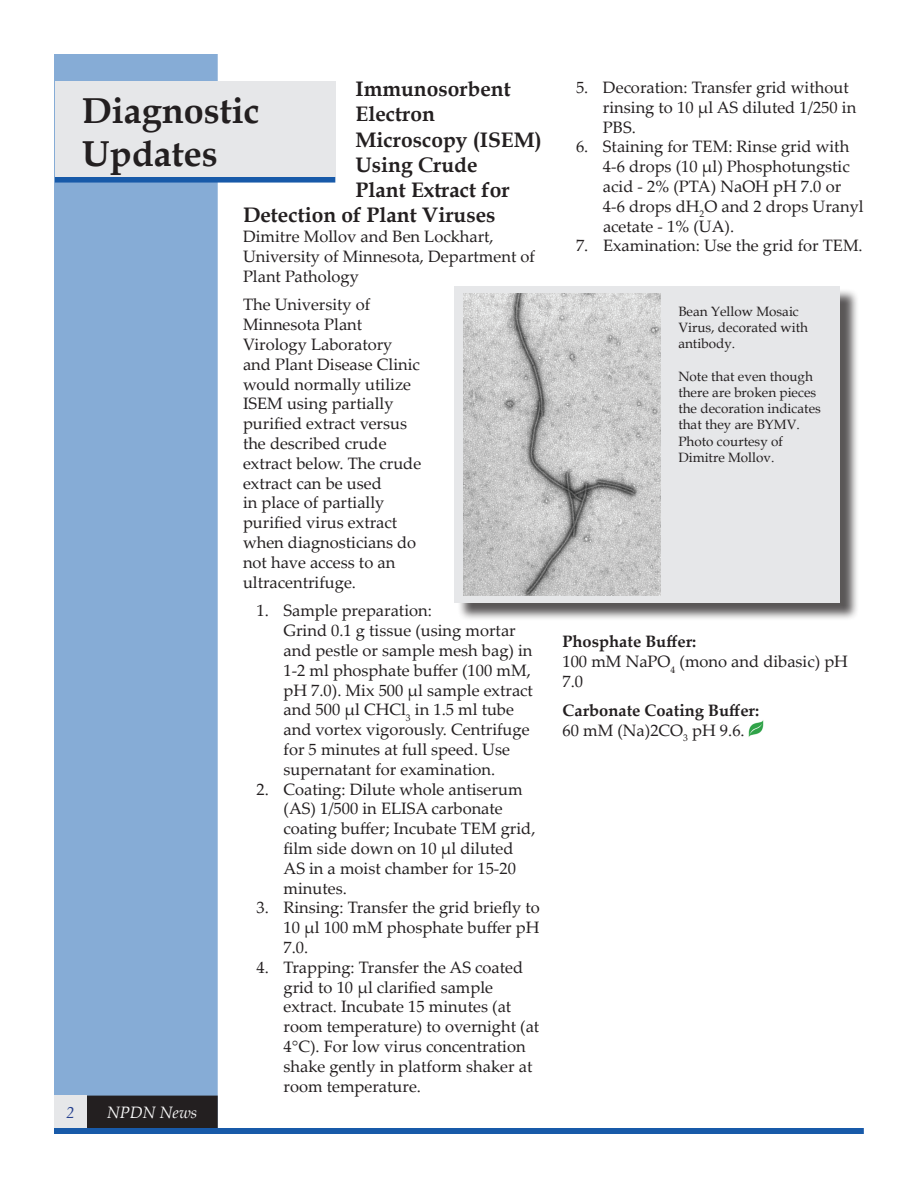
<style>
.page{position:relative;width:918px;height:1188px;background:#fff}
.page>*{position:absolute;margin:0;border:0;box-sizing:border-box;transform-origin:0 0}
.t1{font:700 36px/43.2px "Book Antiqua";color:#231f20}
.t2{font:700 21px "Book Antiqua";color:#231f20}
.t3{font:16.5px/19.8px "Palatino Linotype";color:#231f20}
.t4{font:700 16.5px/19.8px "Palatino Linotype";color:#231f20}
.t5{font:italic 16.5px "Palatino Linotype";color:#fafafa}
.t6{font:italic 16.5px "Palatino Linotype";color:#253f8e}
.t7{font:13.5px/16.2px "Book Antiqua";color:#231f20}
.s1{font-weight:700}
.s2{font-weight:400}
</style>
<div class="page">
<div style="left:54px;top:54px;width:164px;height:1074px;background:#86acd6;border:2px solid #86acd6"></div>
<div style="left:54px;top:1128px;width:810px;height:6px;background:#185aa9"></div>
<div style="left:55px;top:1096px;width:162px;height:31px;background:#231f20"></div>
<div style="left:54px;top:1096px;width:164px;height:32px;border:2px solid #231f20"></div>
<div style="left:54px;top:1096px;width:33px;height:32px;background:#e6e7e9"></div>
<img style="left:749px;top:720px;width:14px;height:17px">
<div style="left:55px;top:177px;width:280px;height:6px;background:#185aa9"></div>
<div style="left:55px;top:81px;width:280px;height:96px;background:#e6e7e9"></div>
<div style="left:457px;top:288px;width:402px;height:333px;background:#231f20;opacity:.75"></div>
<div style="left:454px;top:286px;width:386px;height:317px;background:#e6e7e9"></div>
<img style="left:463px;top:294px;width:197px;height:301px">
<p class="t2" style="left:356px;top:75px;width:157px">Immunosorbent</p>
<p class="t2" style="left:356px;top:100px;width:81px">Electron</p>
<p class="t2" style="left:356px;top:125px;width:188px">Microscopy (ISEM)</p>
<p class="t2" style="left:356px;top:150px;width:123px">Using Crude</p>
<p class="t2" style="left:356px;top:176px;width:155px">Plant Extract for</p>
<p class="t2" style="left:243px;top:201px;width:254px">Detection of Plant Viruses</p>
<p class="t3" style="left:243px;top:226px;width:294px">Dimitre Mollov and Ben Lockhart,<br>University of Minnesota, Department of<br>Plant Pathology</p>
<p class="t3" style="left:243px;top:294px;width:180px">The University of<br>Minnesota Plant<br>Virology Laboratory and Plant Disease Clinic would normally utilize<br>ISEM using partially purified extract versus the described crude extract below. The crude extract can be used<br>in place of partially purified virus extract when diagnosticians do not have access to an ultracentrifuge.</p>
<p class="t3" style="left:283px;top:600px;width:251px;text-indent:-27px">1. Sample preparation:<br>Grind 0.1 g tissue (using mortar and pestle or sample mesh bag) in<br>1-2 ml phosphate buffer (100 mM, pH 7.0). Mix 500 µl sample extract and 500 µl CHCl<sub>3</sub> in 1.5 ml tube and vortex vigorously. Centrifuge for 5 minutes at full speed. Use supernatant for examination.</p>
<p class="t3" style="left:284px;top:778px;width:254px;text-indent:-27px">2. Coating: Dilute whole antiserum (AS) 1/500 in ELISA carbonate coating buffer; Incubate TEM grid, film side down on 10 µl diluted<br>AS in a moist chamber for 15-20 minutes.</p>
<p class="t3" style="left:284px;top:897px;width:258px;text-align:justify;text-indent:-27px">3. Rinsing: Transfer the grid briefly to 10 µl 100 mM phosphate buffer pH 7.0.</p>
<p class="t3" style="left:284px;top:957px;width:257px;text-indent:-27px">4. Trapping: Transfer the AS coated grid to 10 µl clarified sample extract. Incubate 15 minutes (at room temperature) to overnight (at<br>4°C). For low virus concentration shake gently in platform shaker at room temperature.</p>
<h1 class="t1" style="left:82px;top:89px;width:179px">Diagnostic<br>Updates</h1>
<p class="t6" style="left:66px;top:1100px;width:10px">2</p>
<p class="t5" style="left:107px;top:1100px;width:92px">NPDN News</p>
<p class="t3" style="left:603px;top:77px;width:255px;text-indent:-27px">5. Decoration: Transfer grid without rinsing to 10 µl AS diluted 1/250 in<br>PBS.</p>
<p class="t3" style="left:603px;top:136px;width:262px;text-indent:-27px">6. Staining for TEM: Rinse grid with<br>4-6 drops (10 µl) Phosphotungstic acid - 2% (PTA) NaOH pH 7.0 or<br>4-6 drops dH<sub>2</sub>O and 2 drops Uranyl acetate - 1% (UA).</p>
<p class="t3" style="left:576px;top:235px;width:288px">7. Examination: Use the grid for TEM.</p>
<p class="t7" style="left:678px;top:303px;width:131px">Bean Yellow Mosaic<br>Virus, decorated with antibody.</p>
<p class="t7" style="left:678px;top:368px;width:144px">Note that even though there are broken pieces the decoration indicates that they are BYMV.<br>Photo courtesy of<br>Dimitre Mollov.</p>
<p class="t3" style="left:562px;top:631px;width:287px"><span class="s1">Phosphate Buffer:<br></span>100 mM NaPO<sub>4</sub> (mono and dibasic) pH<br>7.0</p>
<p class="t4" style="left:563px;top:700px;width:198px">Carbonate Coating Buffer:<br><span class="s2">60 mM (Na)2CO</span><sub>3</sub> <span class="s2">pH 9.6.</span></p>
</div>
